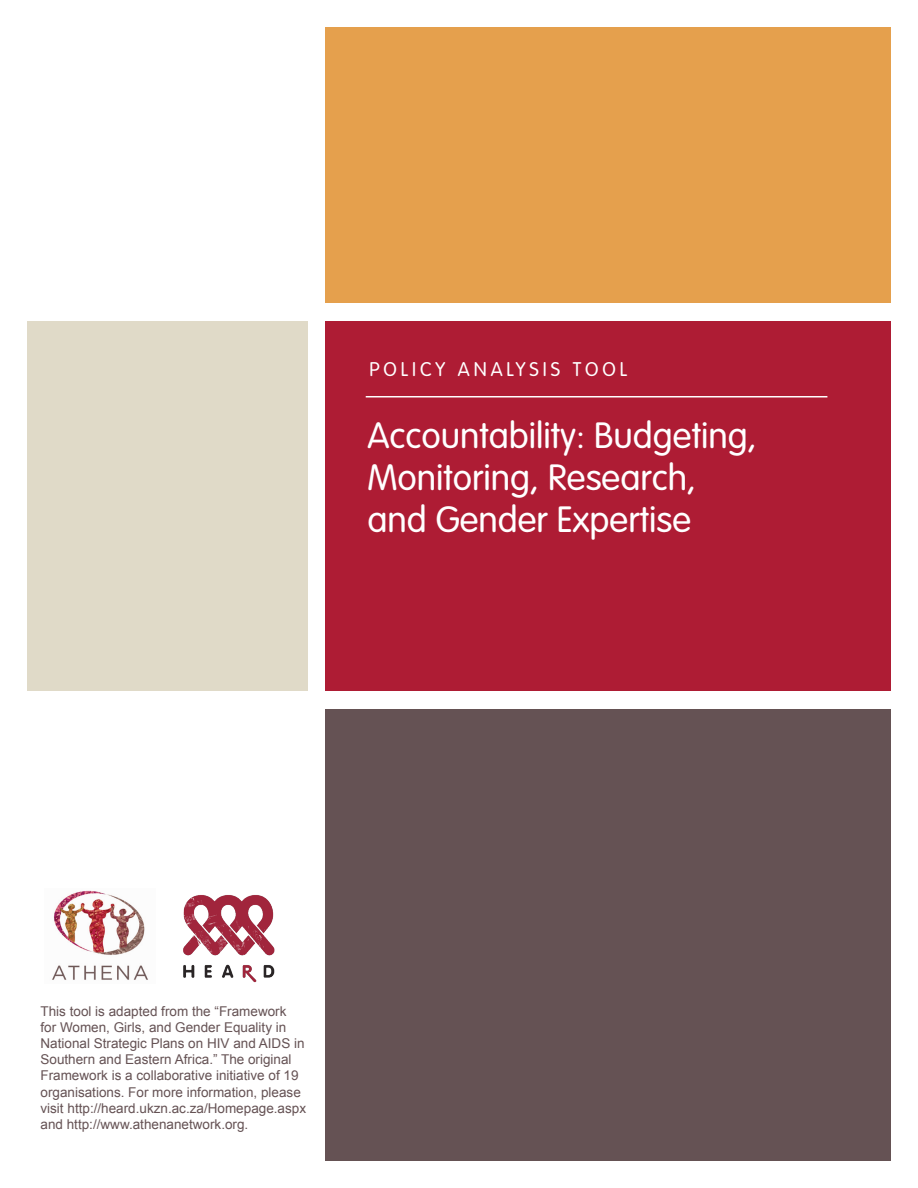
<style>
.page{position:relative;width:918px;height:1188px;background:#fff}
.page>*{position:absolute;margin:0;border:0;box-sizing:border-box;transform-origin:0 0}
.t1{font:300 36px/42px "VAG Rounded";color:#fff}
.t2{font:300 19.5px "VAG Rounded";letter-spacing:.2em;color:#fff}
.t3{font:13.5px/16.2px "Arial";color:#655254}
</style>
<div class="page">
<div style="left:326px;top:321px;width:565px;height:370px;background:#ae1c34"></div>
<div style="left:27px;top:321px;width:281px;height:370px;background:#e0dac8"></div>
<div style="left:326px;top:27px;width:565px;height:276px;background:#e5a04d"></div>
<div style="left:326px;top:709px;width:565px;height:452px;background:#655254"></div>
<img style="left:183px;top:895px;width:92px;height:88px">
<img style="left:52px;top:890px;width:96px;height:90px">
<hr style="left:366px;top:396px;width:461px;height:2px;background:#fff">
<h2 class="t2" style="left:369px;top:358px;width:260px">POLICY ANALYSIS TOOL</h2>
<h1 class="t1" style="left:367px;top:415px;width:391px">Accountability: Budgeting,<br>Monitoring, Research, and Gender Expertise</h1>
<p class="t3" style="left:40px;top:1003px;width:267px">This tool is adapted from the “Framework<br>for Women, Girls, and Gender Equality in National Strategic Plans on HIV and AIDS in Southern and Eastern Africa.” The original Framework is a collaborative initiative of 19 organisations. For more information, please visit http://heard.ukzn.ac.za/Homepage.aspx and http://www.athenanetwork.org.</p>
</div>
